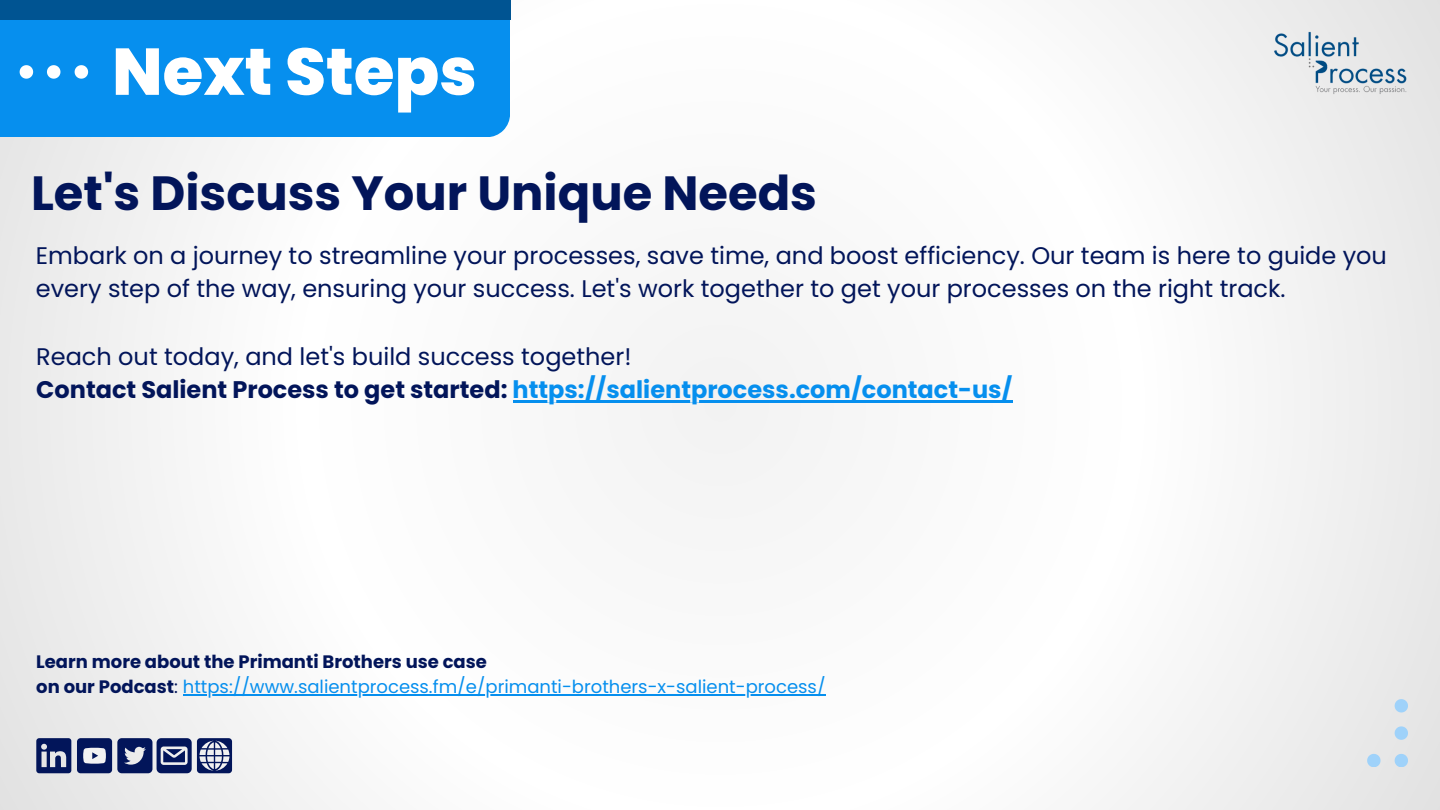
<style>
.page{position:relative;width:1440px;height:810px;background:#fff}
.page>*{position:absolute;margin:0;border:0;box-sizing:border-box;transform-origin:0 0}
.t1{font:800 66px "Poppins";color:#fff}
.t2{font:700 48px "Poppins";color:#02155a}
.t3{font:24px/33px "Poppins";color:#02155a}
.t4{font:700 24px "Poppins";color:#068fee}
.t5{font:18px "Poppins";color:#068fee}
.t6{font:700 18px "Poppins";color:#02155a}
.s1{color:#02155a}
.s2{font-weight:700;color:#02155a}
</style>
<div class="page">
<svg style="left:1395px;top:699px;width:13px;height:13px"></svg>
<svg style="left:1395px;top:726px;width:13px;height:13px"></svg>
<svg style="left:1395px;top:754px;width:13px;height:13px"></svg>
<svg style="left:1367px;top:754px;width:13px;height:13px"></svg>
<img style="left:1267px;top:25px;width:150px;height:81px">
<div style="left:0;top:0;width:510px;height:137px;background:#068fee"></div>
<div style="left:0;top:0;width:510px;height:20px;background:#005492"></div>
<svg style="left:20px;top:65px;width:13px;height:14px"></svg>
<svg style="left:47px;top:65px;width:13px;height:14px"></svg>
<svg style="left:75px;top:65px;width:13px;height:14px"></svg>
<svg style="left:36px;top:738px;width:35px;height:35px"></svg>
<div style="left:77px;top:738px;width:35px;height:35px;background:#02155a;border-radius:4px"></div>
<svg style="left:83px;top:748px;width:23px;height:16px"></svg>
<svg style="left:117px;top:738px;width:115px;height:35px;background:#515d8b"></svg>
<hr style="left:183px;top:694px;width:643px;height:2px;background:#068fee">
<hr style="left:513px;top:400px;width:500px;height:2px;background:#068fee">
<p class="t1" style="left:112px;top:26px;width:366px">Next Steps</p>
<p class="t2" style="left:31px;top:160px;width:787px">Let's Discuss Your Unique Needs</p>
<p class="t3" style="left:36px;top:239px;width:1353px">Embark on a journey to streamline your processes, save time, and boost efficiency. Our team is here to guide you every step of the way, ensuring your success. Let's work together to get your processes on the right track.</p>
<p class="t3" style="left:36px;top:340px;width:597px">Reach out today, and let's build success together!</p>
<p class="t4" style="left:36px;top:373px;width:978px"><span class="s1">Contact Salient Process to get started:</span> https://salientprocess.com/contact-us/</p>
<p class="t6" style="left:36px;top:649px;width:452px">Learn more about the Primanti Brothers use case</p>
<p class="t5" style="left:36px;top:674px;width:791px"><span class="s2">on our Podcast</span><span class="s1">:</span> https://www.salientprocess.fm/e/primanti-brothers-x-salient-process/</p>
</div>
